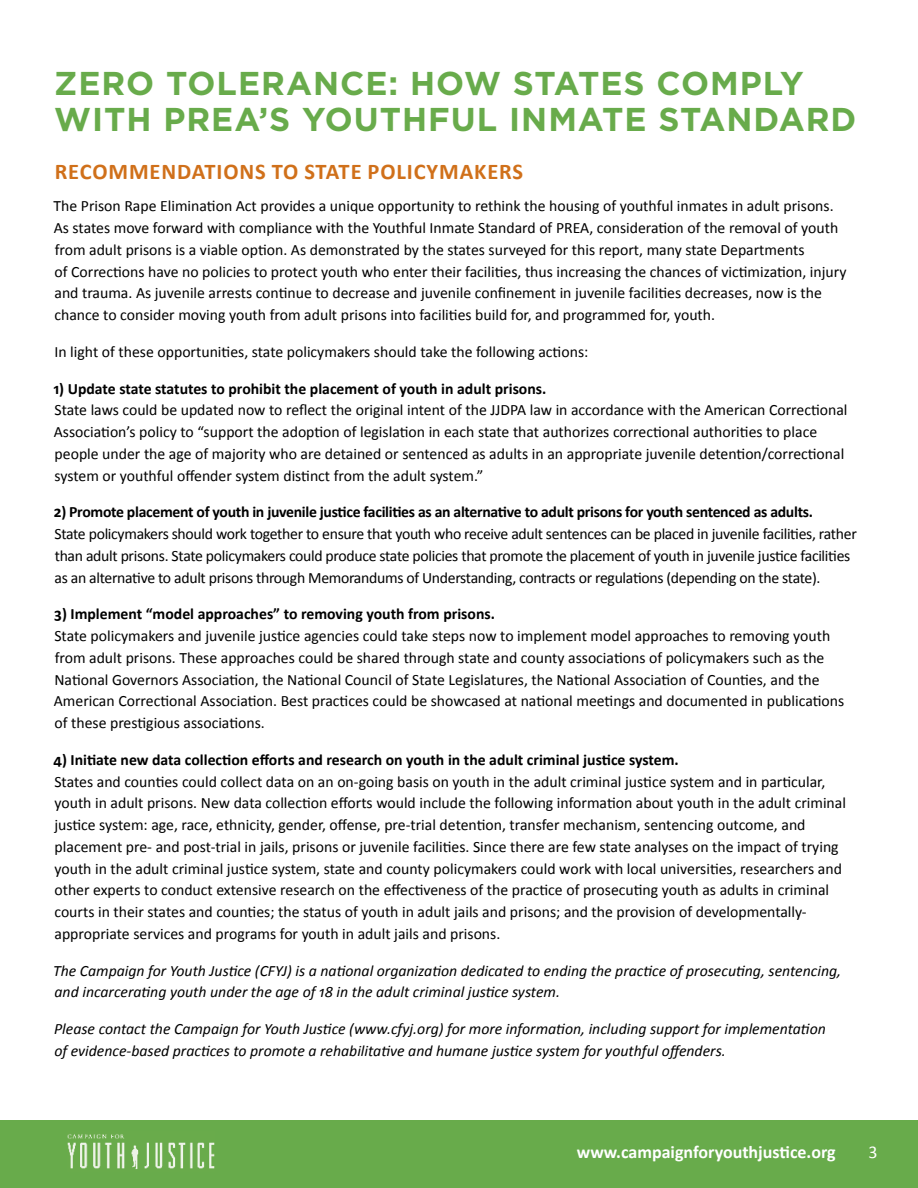
<style>
.page{position:relative;width:918px;height:1188px;background:#fff}
.page>*{position:absolute;margin:0;border:0;box-sizing:border-box;transform-origin:0 0}
.t1{font:700 33px/36.3px "Gotham";letter-spacing:.03em;color:#68ab4b}
.t2{font:700 22.5px "Calibri";letter-spacing:.04em;color:#d0701a}
.t3{font:700 18px "Calibri";color:#fff}
.t4{font:18px "Calibri";color:#fff}
.t5{font:15.75px/21.8px "Calibri";color:#000}
.t6{font:italic 15.75px/21.8px "Calibri";color:#000}
.t7{font:15.75px/21.8px "Calibri";letter-spacing:-.02em;color:#000}
.t8{font:700 15.75px "Calibri";color:#000}
.t9{font:700 15.75px "Calibri";letter-spacing:-.02em;color:#000}
</style>
<div class="page">
<div style="left:0;top:1120px;width:918px;height:68px;background:#68ab4b"></div>
<img style="left:68px;top:1134px;width:146px;height:35px">
<h1 class="t1" style="left:54px;top:64px;width:804px">ZERO TOLERANCE: HOW STATES COMPLY<br>WITH PREA’S YOUTHFUL INMATE STANDARD</h1>
<h2 class="t2" style="left:55px;top:157px;width:470px">RECOMMENDATIONS TO STATE POLICYMAKERS</h2>
<p class="t5" style="left:54px;top:195px;width:795px">The Prison Rape Elimination Act provides a unique opportunity to rethink the housing of youthful inmates in adult prisons.<br>As states move forward with compliance with the Youthful Inmate Standard of PREA, consideration of the removal of youth from adult prisons is a viable option. As demonstrated by the states surveyed for this report, many state Departments<br>of Corrections have no policies to protect youth who enter their facilities, thus increasing the chances of victimization, injury and trauma. As juvenile arrests continue to decrease and juvenile confinement in juvenile facilities decreases, now is the chance to consider moving youth from adult prisons into facilities build for, and programmed for, youth.</p>
<p class="t5" style="left:54px;top:341px;width:535px">In light of these opportunities, state policymakers should take the following actions:</p>
<p class="t8" style="left:54px;top:378px;width:494px">1) Update state statutes to prohibit the placement of youth in adult prisons.</p>
<p class="t5" style="left:54px;top:399px;width:795px">State laws could be updated now to reflect the original intent of the JJDPA law in accordance with the American Correctional Association’s policy to “support the adoption of legislation in each state that authorizes correctional authorities to place people under the age of majority who are detained or sentenced as adults in an appropriate juvenile detention/correctional system or youthful offender system distinct from the adult system.”</p>
<p class="t9" style="left:54px;top:502px;width:761px">2) Promote placement of youth in juvenile justice facilities as an alternative to adult prisons for youth sentenced as adults.</p>
<p class="t7" style="left:54px;top:523px;width:804px">State policymakers should work together to ensure that youth who receive adult sentences can be placed in juvenile facilities, rather than adult prisons. State policymakers could produce state policies that promote the placement of youth in juvenile justice facilities as an alternative to adult prisons through Memorandums of Understanding, contracts or regulations (depending on the state).</p>
<p class="t8" style="left:54px;top:604px;width:442px">3) Implement “model approaches” to removing youth from prisons.</p>
<p class="t5" style="left:54px;top:625px;width:792px">State policymakers and juvenile justice agencies could take steps now to implement model approaches to removing youth from adult prisons. These approaches could be shared through state and county associations of policymakers such as the National Governors Association, the National Council of State Legislatures, the National Association of Counties, and the American Correctional Association. Best practices could be showcased at national meetings and documented in publications of these prestigious associations.</p>
<p class="t8" style="left:53px;top:750px;width:627px">4) Initiate new data collection efforts and research on youth in the adult criminal justice system.</p>
<p class="t5" style="left:54px;top:771px;width:793px">States and counties could collect data on an on-going basis on youth in the adult criminal justice system and in particular, youth in adult prisons. New data collection efforts would include the following information about youth in the adult criminal justice system: age, race, ethnicity, gender, offense, pre-trial detention, transfer mechanism, sentencing outcome, and placement pre- and post-trial in jails, prisons or juvenile facilities. Since there are few state analyses on the impact of trying youth in the adult criminal justice system, state and county policymakers could work with local universities, researchers and other experts to conduct extensive research on the effectiveness of the practice of prosecuting youth as adults in criminal courts in their states and counties; the status of youth in adult jails and prisons; and the provision of developmentally&shy;appropriate services and programs for youth in adult jails and prisons.</p>
<p class="t6" style="left:53px;top:959px;width:790px">The Campaign for Youth Justice (CFYJ) is a national organization dedicated to ending the practice of prosecuting, sentencing, and incarcerating youth under the age of 18 in the adult criminal justice system.</p>
<p class="t6" style="left:54px;top:1017px;width:773px">Please contact the Campaign for Youth Justice (www.cfyj.org) for more information, including support for implementation of evidence-based practices to promote a rehabilitative and humane justice system for youthful offenders.</p>
<p class="t3" style="left:577px;top:1140px;width:260px">www.campaignforyouthjustice.org</p>
<p class="t4" style="left:868px;top:1140px;width:11px">3</p>
</div>
